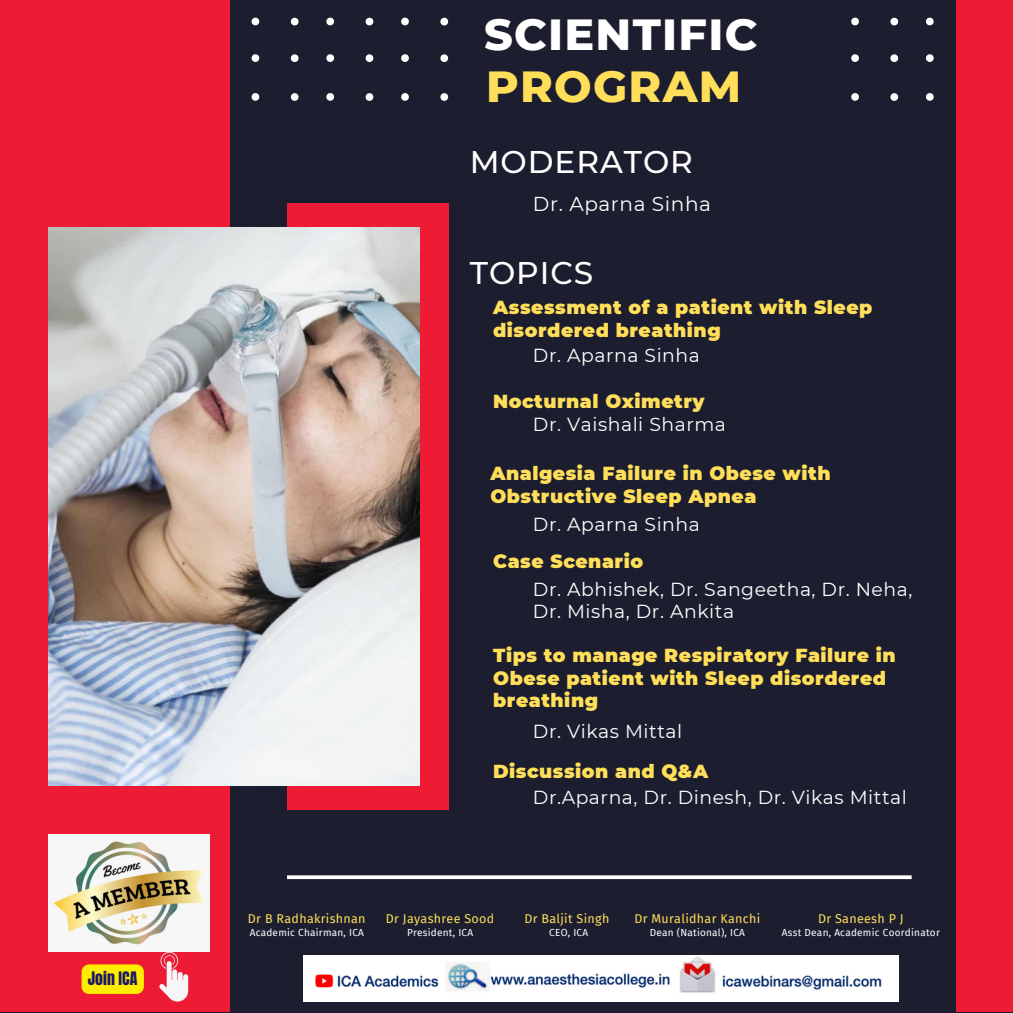
<style>
.page{position:relative;width:1013px;height:1013px;background:#fff}
.page>*{position:absolute;margin:0;border:0;box-sizing:border-box;transform-origin:0 0}
.t1{font:800 44.38px "Montserrat";letter-spacing:.03em;color:#fff}
.t2{font:800 44.38px "Montserrat";letter-spacing:.03em;color:#ffde59}
.t3{font:500 31.25px "Montserrat";letter-spacing:.03em;color:#fff}
.t4{font:20px "Montserrat";letter-spacing:.03em;color:#fff}
.t5{font:900 18.75px/22.5px "Montserrat";letter-spacing:.03em;color:#ffde59}
.t6{font:18.75px/22.5px "Montserrat";letter-spacing:.03em;color:#fff}
.t7{font:15.75px "Anton";color:#1e1865}
.t8{font:12.5px "Fira Sans";letter-spacing:.025em;color:#ffde59}
.t9{font:10px "Fira Sans";letter-spacing:.025em;color:#fff}
</style>
<div class="page">
<div style="left:0;top:0;width:1012px;height:1012px;background:#1c1e2f"></div>
<svg style="left:251px;top:17px;width:197px;height:84px"></svg>
<div style="left:0;top:0;width:230px;height:1011px;background:#ed1b34"></div>
<svg style="left:851px;top:17px;width:83px;height:84px"></svg>
<div style="left:956px;top:0;width:56px;height:1011px;background:#ed1b34"></div>
<div style="left:287px;top:203px;width:161px;height:606px;background:#ed1b34"></div>
<img style="left:48px;top:228px;width:372px;height:557px">
<img style="left:303px;top:955px;width:595px;height:46px">
<svg style="left:287px;top:875px;width:624px;height:4px;background:#ebebec"></svg>
<img style="left:48px;top:834px;width:162px;height:118px">
<svg style="left:159px;top:951px;width:29px;height:50px"></svg>
<div style="left:82px;top:964px;width:62px;height:29px;background:#ffed00"></div>
<p class="t7" style="left:88px;top:967px;width:51px">Join ICA</p>
<h1 class="t1" style="left:484px;top:7px;width:275px">SCIENTIFIC</h1>
<h1 class="t2" style="left:486px;top:59px;width:257px">PROGRAM</h1>
<h2 class="t3" style="left:470px;top:143px;width:224px">MODERATOR</h2>
<p class="t4" style="left:533px;top:192px;width:179px">Dr. Aparna Sinha</p>
<h2 class="t3" style="left:470px;top:253px;width:125px">TOPICS</h2>
<p class="t5" style="left:493px;top:296px;width:381px">Assessment of a patient with Sleep disordered breathing</p>
<p class="t6" style="left:533px;top:344px;width:168px">Dr. Aparna Sinha</p>
<p class="t5" style="left:493px;top:390px;width:213px">Nocturnal Oximetry</p>
<p class="t6" style="left:533px;top:413px;width:195px">Dr. Vaishali Sharma</p>
<p class="t5" style="left:490px;top:462px;width:342px">Analgesia Failure in Obese with<br>Obstructive Sleep Apnea</p>
<p class="t6" style="left:533px;top:513px;width:168px">Dr. Aparna Sinha</p>
<p class="t5" style="left:493px;top:549px;width:151px">Case Scenario</p>
<p class="t6" style="left:533px;top:578px;width:381px">Dr. Abhishek, Dr. Sangeetha, Dr. Neha,<br>Dr. Misha, Dr. Ankita</p>
<p class="t5" style="left:493px;top:644px;width:404px">Tips to manage Respiratory Failure in<br>Obese patient with Sleep disordered breathing</p>
<p class="t6" style="left:533px;top:720px;width:151px">Dr. Vikas Mittal</p>
<p class="t5" style="left:493px;top:759px;width:216px">Discussion and Q&amp;A</p>
<p class="t6" style="left:533px;top:786px;width:375px">Dr.Aparna, Dr. Dinesh, Dr. Vikas Mittal</p>
<p class="t8" style="left:248px;top:911px;width:119px">Dr B Radhakrishnan</p>
<p class="t9" style="left:250px;top:926px;width:116px">Academic Chairman, ICA</p>
<p class="t8" style="left:386px;top:911px;width:110px">Dr Jayashree Sood</p>
<p class="t9" style="left:407px;top:926px;width:68px">President, ICA</p>
<p class="t8" style="left:524px;top:911px;width:86px">Dr Baljit Singh</p>
<p class="t9" style="left:549px;top:926px;width:40px">CEO, ICA</p>
<p class="t8" style="left:634px;top:911px;width:127px">Dr Muralidhar Kanchi</p>
<p class="t9" style="left:649px;top:926px;width:97px">Dean (National), ICA</p>
<p class="t8" style="left:818px;top:911px;width:87px">Dr Saneesh P J</p>
<p class="t9" style="left:782px;top:926px;width:159px">Asst Dean, Academic Coordinator</p>
</div>
